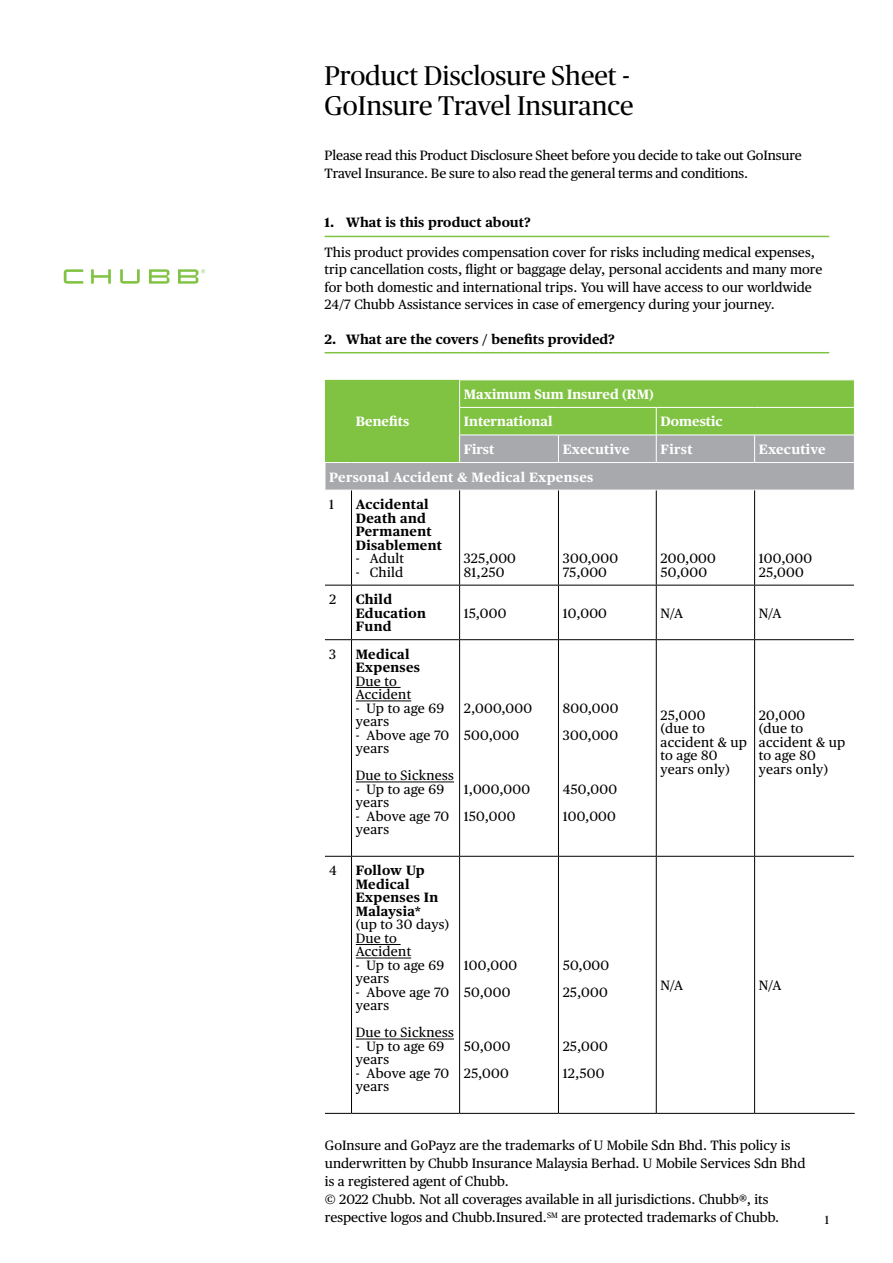
<style>
.page{position:relative;width:893px;height:1263px;background:#fff}
.page>*{position:absolute;margin:0;border:0;box-sizing:border-box;transform-origin:0 0}
.t1{font:27px/30px "Chubb Publico";color:#000}
.t2{font:13.5px/17.2px "Chubb Publico Text";color:#000}
.t3{font:13.5px/13.5px "Chubb Publico Text";letter-spacing:.02em;color:#000}
.t4{font:700 13.5px/13.5px "Chubb Publico Text";letter-spacing:.02em;color:#000}
.t5{font:700 13.5px/27.6px "Chubb Publico Text";color:#fff}
.t6{font:700 13.5px "Chubb Publico Text";color:#000}
.t7{font:700 13.5px "Chubb Publico Text";letter-spacing:.02em;color:#fff}
.t8{font:12px "Chubb Publico Text";color:#000}
</style>
<div class="page">
<hr style="left:325px;top:236px;width:504px;height:1px;background:#80c342">
<hr style="left:325px;top:352px;width:504px;height:1px;background:#80c342">
<svg style="left:325px;top:585px;width:26px;height:1px"></svg>
<hr style="left:351px;top:585px;width:109px;height:1px;background:#000">
<hr style="left:460px;top:585px;width:98px;height:1px;background:#000">
<hr style="left:558px;top:585px;width:98px;height:1px;background:#000">
<hr style="left:656px;top:585px;width:99px;height:1px;background:#000">
<hr style="left:755px;top:585px;width:99px;height:1px;background:#000">
<svg style="left:325px;top:639px;width:26px;height:1px"></svg>
<hr style="left:351px;top:639px;width:109px;height:1px;background:#000">
<hr style="left:460px;top:639px;width:98px;height:1px;background:#000">
<hr style="left:558px;top:639px;width:98px;height:1px;background:#000">
<hr style="left:656px;top:639px;width:99px;height:1px;background:#000">
<hr style="left:755px;top:639px;width:99px;height:1px;background:#000">
<hr style="left:351px;top:490px;width:1px;height:95px;background:#000">
<hr style="left:459px;top:490px;width:1px;height:95px;background:#000">
<hr style="left:558px;top:490px;width:1px;height:95px;background:#000">
<hr style="left:656px;top:490px;width:1px;height:95px;background:#000">
<hr style="left:754px;top:490px;width:1px;height:95px;background:#000">
<hr style="left:351px;top:585px;width:1px;height:54px;background:#000">
<hr style="left:459px;top:585px;width:1px;height:54px;background:#000">
<hr style="left:558px;top:585px;width:1px;height:54px;background:#000">
<hr style="left:656px;top:585px;width:1px;height:54px;background:#000">
<hr style="left:754px;top:585px;width:1px;height:54px;background:#000">
<hr style="left:351px;top:640px;width:1px;height:216px;background:#000">
<hr style="left:459px;top:640px;width:1px;height:216px;background:#000">
<hr style="left:558px;top:640px;width:1px;height:216px;background:#000">
<hr style="left:656px;top:640px;width:1px;height:216px;background:#000">
<hr style="left:754px;top:640px;width:1px;height:216px;background:#000">
<svg style="left:325px;top:856px;width:26px;height:1px"></svg>
<hr style="left:351px;top:856px;width:109px;height:1px;background:#000">
<hr style="left:351px;top:857px;width:1px;height:256px;background:#000">
<hr style="left:460px;top:856px;width:98px;height:1px;background:#000">
<hr style="left:459px;top:857px;width:1px;height:256px;background:#000">
<hr style="left:558px;top:856px;width:98px;height:1px;background:#000">
<hr style="left:558px;top:857px;width:1px;height:256px;background:#000">
<hr style="left:656px;top:856px;width:99px;height:1px;background:#000">
<hr style="left:656px;top:857px;width:1px;height:256px;background:#000">
<hr style="left:755px;top:856px;width:99px;height:1px;background:#000">
<hr style="left:754px;top:857px;width:1px;height:256px;background:#000">
<svg style="left:325px;top:1113px;width:26px;height:1px"></svg>
<hr style="left:351px;top:1113px;width:109px;height:1px;background:#000">
<hr style="left:460px;top:1113px;width:98px;height:1px;background:#000">
<hr style="left:558px;top:1113px;width:98px;height:1px;background:#000">
<hr style="left:656px;top:1113px;width:99px;height:1px;background:#000">
<hr style="left:755px;top:1113px;width:100px;height:1px;background:#000">
<svg style="left:325px;top:380px;width:530px;height:111px;background:#95ba75"></svg>
<hr style="left:854px;top:490px;width:1px;height:95px;background:#fff">
<hr style="left:356px;top:687px;width:45px;height:1px;background:#000">
<hr style="left:356px;top:701px;width:55px;height:1px;background:#000">
<hr style="left:356px;top:782px;width:98px;height:1px;background:#000">
<hr style="left:356px;top:944px;width:45px;height:1px;background:#000">
<hr style="left:356px;top:958px;width:55px;height:1px;background:#000">
<hr style="left:356px;top:1039px;width:98px;height:1px;background:#000">
<svg style="left:64px;top:269px;width:141px;height:15px"></svg>
<h1 class="t1" style="left:325px;top:60px;width:310px">Product Disclosure Sheet -<br>GoInsure Travel Insurance</h1>
<p class="t2" style="left:325px;top:146px;width:479px">Please read this Product Disclosure Sheet before you decide to take out GoInsure<br>Travel Insurance. Be sure to also read the general terms and conditions.</p>
<p class="t6" style="left:325px;top:212px;width:208px">1. What is this product about?</p>
<p class="t2" style="left:325px;top:243px;width:499px">This product provides compensation cover for risks including medical expenses, trip cancellation costs, flight or baggage delay, personal accidents and many more for both domestic and international trips. You will have access to our worldwide 24/7 Chubb Assistance services in case of emergency during your journey.</p>
<p class="t6" style="left:325px;top:328px;width:292px">2. What are the covers / benefits provided?</p>
<p class="t5" style="left:356px;top:407px;width:55px">Benefits</p>
<p class="t5" style="left:464px;top:379px;width:191px">Maximum Sum Insured (RM)<br>International</p>
<p class="t5" style="left:660px;top:407px;width:64px">Domestic</p>
<p class="t5" style="left:464px;top:434px;width:32px">First</p>
<p class="t5" style="left:563px;top:434px;width:68px">Executive</p>
<p class="t5" style="left:660px;top:434px;width:34px">First</p>
<p class="t5" style="left:759px;top:434px;width:68px">Executive</p>
<p class="t7" style="left:329px;top:466px;width:266px">Personal Accident &amp; Medical Expenses</p>
<p class="t2" style="left:329px;top:495px;width:6px">1</p>
<p class="t4" style="left:356px;top:497px;width:88px">Accidental<br>Death and<br>Permanent<br>Disablement</p>
<p class="t2" style="left:356px;top:549px;width:50px">- Adult</p>
<p class="t2" style="left:356px;top:562px;width:49px">- Child</p>
<p class="t3" style="left:464px;top:551px;width:54px">325,000<br>81,250</p>
<p class="t3" style="left:563px;top:551px;width:57px">300,000<br>75,000</p>
<p class="t3" style="left:660px;top:551px;width:57px">200,000<br>50,000</p>
<p class="t3" style="left:759px;top:551px;width:55px">100,000<br>25,000</p>
<p class="t2" style="left:329px;top:590px;width:8px">2</p>
<p class="t4" style="left:356px;top:592px;width:72px">Child<br>Education<br>Fund</p>
<p class="t2" style="left:329px;top:645px;width:9px">3</p>
<p class="t4" style="left:356px;top:646px;width:66px">Medical<br>Expenses</p>
<p class="t3" style="left:356px;top:673px;width:57px">Due to<br>Accident</p>
<p class="t3" style="left:356px;top:700px;width:90px">- Up to age 69 years</p>
<p class="t3" style="left:356px;top:727px;width:95px">- Above age 70 years</p>
<p class="t3" style="left:356px;top:768px;width:100px">Due to Sickness</p>
<p class="t3" style="left:356px;top:781px;width:90px">- Up to age 69 years</p>
<p class="t3" style="left:356px;top:808px;width:95px">- Above age 70 years</p>
<p class="t2" style="left:464px;top:603px;width:44px">15,000</p>
<p class="t2" style="left:563px;top:603px;width:46px">10,000</p>
<p class="t2" style="left:660px;top:603px;width:24px">N/A</p>
<p class="t2" style="left:759px;top:603px;width:24px">N/A</p>
<p class="t3" style="left:464px;top:694px;width:70px;line-height:27px">2,000,000<br>500,000</p>
<p class="t3" style="left:464px;top:775px;width:68px;line-height:27px">1,000,000<br>150,000</p>
<p class="t3" style="left:563px;top:694px;width:57px;line-height:27px">800,000<br>300,000</p>
<p class="t3" style="left:563px;top:775px;width:56px;line-height:27px">450,000<br>100,000</p>
<p class="t3" style="left:660px;top:707px;width:88px">25,000<br>(due to accident &amp; up to age 80 years only)</p>
<p class="t3" style="left:759px;top:707px;width:88px">20,000<br>(due to accident &amp; up to age 80 years only)</p>
<p class="t2" style="left:329px;top:861px;width:9px">4</p>
<p class="t4" style="left:356px;top:863px;width:84px">Follow Up<br>Medical<br>Expenses In<br>Malaysia*</p>
<p class="t3" style="left:356px;top:917px;width:95px">(up to 30 days)<br>Due to<br>Accident</p>
<p class="t3" style="left:356px;top:957px;width:90px">- Up to age 69 years</p>
<p class="t3" style="left:356px;top:984px;width:95px">- Above age 70 years</p>
<p class="t3" style="left:356px;top:1025px;width:100px">Due to Sickness</p>
<p class="t3" style="left:356px;top:1038px;width:90px">- Up to age 69 years</p>
<p class="t3" style="left:356px;top:1065px;width:95px">- Above age 70 years</p>
<p class="t3" style="left:464px;top:951px;width:55px;line-height:27px">100,000<br>50,000</p>
<p class="t3" style="left:464px;top:1032px;width:48px;line-height:27px">50,000<br>25,000</p>
<p class="t3" style="left:563px;top:951px;width:48px;line-height:27px">50,000<br>25,000</p>
<p class="t3" style="left:563px;top:1032px;width:46px;line-height:27px">25,000<br>12,500</p>
<p class="t2" style="left:660px;top:976px;width:24px">N/A</p>
<p class="t2" style="left:759px;top:976px;width:24px">N/A</p>
<p class="t2" style="left:325px;top:1136px;width:482px;line-height:18px">GoInsure and GoPayz are the trademarks of U Mobile Sdn Bhd. This policy is underwritten by Chubb Insurance Malaysia Berhad. U Mobile Services Sdn Bhd is a registered agent of Chubb.<br>© 2022 Chubb. Not all coverages available in all jurisdictions. Chubb®, its respective logos and Chubb.Insured.<sup>SM</sup> are protected trademarks of Chubb.</p>
<p class="t8" style="left:825px;top:1211px;width:6px">1</p>
</div>
